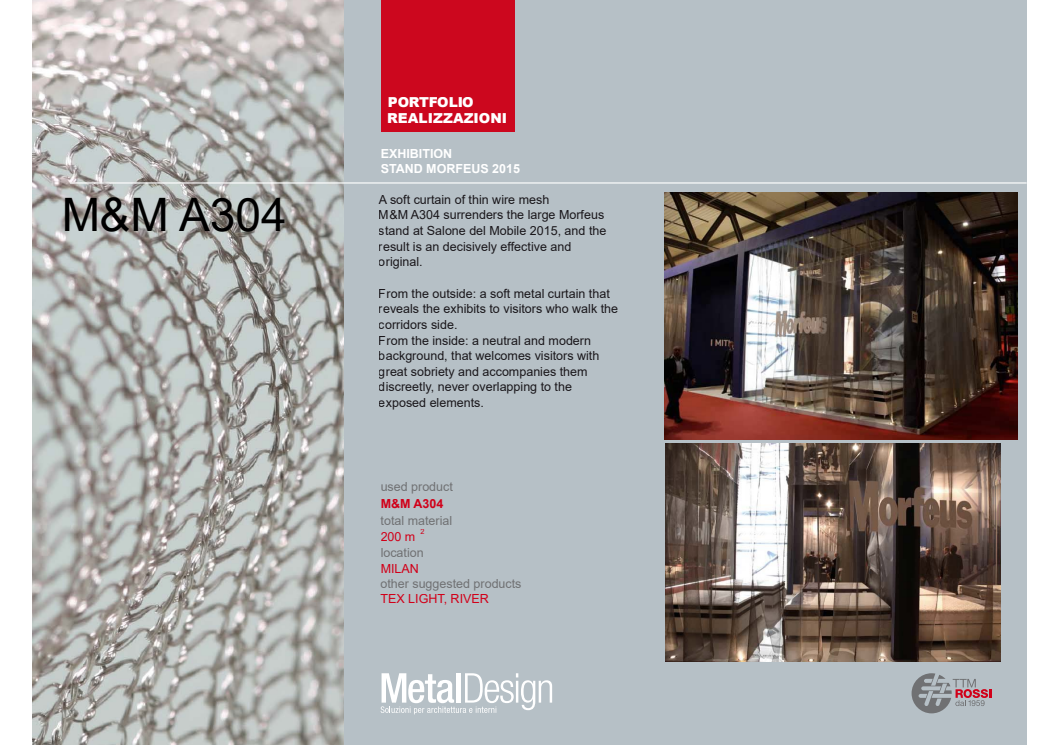
<style>
.page{position:relative;width:1053px;height:745px;background:#fff}
.page>*{position:absolute;margin:0;border:0;box-sizing:border-box;transform-origin:0 0}
.t1{font:46.1px "Arial";color:#000}
.t2{font:900 13.8px "Arial";color:#fff}
.t3{font:900 13.8px "Arial";letter-spacing:-.02em;color:#fff}
.t4{font:12.5px/15.6px "Arial";color:#1a171b}
.t5{font:12.5px "Arial";color:#707173}
.t6{font:700 12.5px/15.6px "Arial";color:#fff}
.t7{font:12.5px "Arial";color:#d10019}
.t8{font:700 12.5px "Arial";color:#d10019}
.t9{font:7.3px "Arial";color:#d10019}
</style>
<div class="page">
<img style="left:32px;top:0;width:312px;height:744px">
<div style="left:344px;top:0;width:682px;height:744px;background:#b6c0c6"></div>
<div style="left:380px;top:0;width:134px;height:132px;background:#cc071e"></div>
<svg style="left:380px;top:673px;width:172px;height:41px"></svg>
<svg style="left:911px;top:673px;width:80px;height:40px"></svg>
<hr style="left:70px;top:182px;width:956px;height:1px;background:#fff">
<img style="left:664px;top:192px;width:353px;height:247px">
<img style="left:665px;top:443px;width:335px;height:218px">
<p class="t3" style="left:387px;top:92px;width:87px">PORTFOLIO</p>
<p class="t2" style="left:387px;top:108px;width:121px">REALIZZAZIONI</p>
<p class="t6" style="left:380px;top:145px;width:141px">EXHIBITION<br>STAND MORFEUS 2015</p>
<h1 class="t1" style="left:61px;top:183px;width:227px">M&amp;M A304</h1>
<p class="t4" style="left:379px;top:191px;width:229px">A soft curtain of thin wire mesh<br>M&amp;M A304 surrenders the large Morfeus stand at Salone del Mobile 2015, and the result is an decisively effective and original.</p>
<p class="t4" style="left:379px;top:285px;width:241px">From the outside: a soft metal curtain that reveals the exhibits to visitors who walk the corridors side.<br>From the inside: a neutral and modern background, that welcomes visitors with great sobriety and accompanies them discreetly, never overlapping to the exposed elements.</p>
<p class="t5" style="left:380px;top:478px;width:74px">used product</p>
<p class="t8" style="left:380px;top:495px;width:64px">M&amp;M A304</p>
<p class="t5" style="left:380px;top:512px;width:73px">total material</p>
<p class="t7" style="left:380px;top:527px;width:36px">200 m</p>
<p class="t9" style="left:420px;top:526px;width:6px">2</p>
<p class="t5" style="left:380px;top:544px;width:45px">location</p>
<p class="t7" style="left:380px;top:559px;width:40px">MILAN</p>
<p class="t5" style="left:380px;top:574px;width:143px">other suggested products</p>
<p class="t7" style="left:380px;top:590px;width:110px">TEX LIGHT, RIVER</p>
</div>
